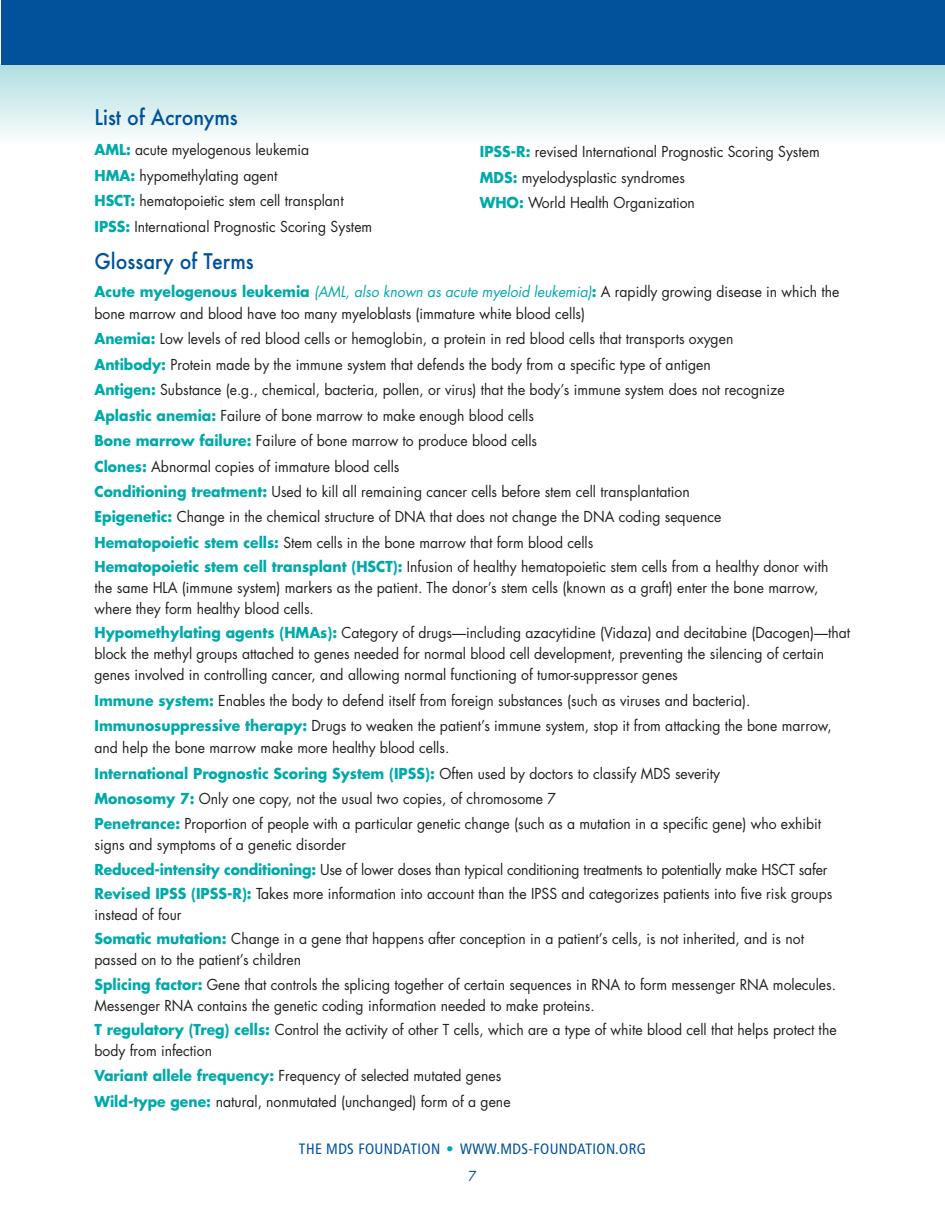
<style>
.page{position:relative;width:945px;height:1215px;background:#fff}
.page>*{position:absolute;margin:0;border:0;box-sizing:border-box;transform-origin:0 0}
.t1{font:500 21px "Futura";color:#01529b;scale:.93 1}
.t2{font:condensed 15px "Frutiger";letter-spacing:.025em;color:#01529b}
.t3{font:14.7px/25.3px "Futura";color:#231f20;scale:.95 1}
.t4{font:13.5px "Futura";color:#01529b}
.s1{font-weight:700;color:#00a9aa}
.s2{font-style:italic;color:#00a9aa}
.s3{color:#00a9aa}
</style>
<div class="page">
<div style="left:0;top:64px;width:945px;height:81px;background:linear-gradient(to bottom,#afdddf,#fcfefd)"></div>
<div style="left:1px;top:0;width:944px;height:64px;background:#01529b"></div>
<h1 class="t1" style="left:95px;top:106px;width:156px">List of Acronyms</h1>
<p class="t3" style="left:95px;top:138px;width:294px"><span class="s1">AML:</span> acute myelogenous leukemia<br><span class="s1">HMA:</span> hypomethylating agent<br><span class="s1">HSCT:</span> hematopoietic stem cell transplant <span class="s1">IPSS:</span> International Prognostic Scoring System</p>
<h1 class="t1" style="left:95px;top:249px;width:173px">Glossary of Terms</h1>
<p class="t3" style="left:95px;top:281px;width:786px;line-height:22.2px"><span class="s1">Acute myelogenous leukemia</span> <span class="s2">(AML, also known as acute myeloid leukemia)</span><span class="s1">:</span> A rapidly growing disease in which the bone marrow and blood have too many myeloblasts (immature white blood cells)</p>
<p class="t3" style="left:95px;top:328px;width:774px"><span class="s1">Anemia:</span> Low levels of red blood cells or hemoglobin, a protein in red blood cells that transports oxygen<br><span class="s1">Antibody:</span> Protein made by the immune system that defends the body from a specific type of antigen<br><span class="s1">Antigen:</span> Substance (e.g., chemical, bacteria, pollen, or virus) that the body’s immune system does not recognize <span class="s1">Aplastic anemia:</span> Failure of bone marrow to make enough blood cells<br><span class="s1">Bone marrow failure:</span> Failure of bone marrow to produce blood cells<br><span class="s1">Clones:</span> Abnormal copies of immature blood cells<br><span class="s1">Conditioning treatment:</span> Used to kill all remaining cancer cells before stem cell transplantation<br><span class="s1">Epigenetic:</span> Change in the chemical structure of DNA that does not change the DNA coding sequence <span class="s1">Hematopoietic stem cells:</span> Stem cells in the bone marrow that form blood cells<br><span class="s1">Hematopoietic stem cell transplant (HSCT):</span> Infusion of healthy hematopoietic stem cells from a healthy donor with</p>
<p class="t3" style="left:95px;top:578px;width:764px;line-height:21px">the same HLA (immune system) markers as the patient. The donor’s stem cells (known as a graft) enter the bone marrow, where they form healthy blood cells.</p>
<p class="t3" style="left:95px;top:624px;width:797px;line-height:21px"><span class="s1">Hypomethylating agents (HMAs):</span> Category of drugs—including azacytidine (Vidaza) and decitabine (Dacogen)—that block the methyl groups attached to genes needed for normal blood cell development, preventing the silencing of certain genes involved in controlling cancer, and allowing normal functioning of tumor-suppressor genes</p>
<p class="t3" style="left:95px;top:689px;width:778px"><span class="s1">Immune system:</span> Enables the body to defend itself from foreign substances (such as viruses and bacteria).<br><span class="s1">Immunosuppressive therapy:</span> Drugs to weaken the patient’s immune system, stop it from attacking the bone marrow,</p>
<p class="t3" style="left:95px;top:737px;width:767px">and help the bone marrow make more healthy blood cells.<br><span class="s1">International Prognostic Scoring System (IPSS):</span> Often used by doctors to classify MDS severity<br><span class="s1">Monosomy 7:</span> Only one copy, not the usual two copies, of chromosome 7<br><span class="s1">Penetrance:</span> Proportion of people with a particular genetic change (such as a mutation in a specific gene) who exhibit</p>
<p class="t3" style="left:95px;top:833px;width:778px;line-height:24.9px">signs and symptoms of a genetic disorder<br><span class="s1">Reduced-intensity conditioning:</span> Use of lower doses than typical conditioning treatments to potentially make HSCT safer<br><span class="s1">Revised IPSS (IPSS-R):</span> Takes more information into account than the IPSS and categorizes patients into five risk groups</p>
<p class="t3" style="left:95px;top:904px;width:748px;line-height:24.3px">instead of four<br><span class="s1">Somatic mutation:</span> Change in a gene that happens after conception in a patient’s cells, is not inherited, and is not</p>
<p class="t3" style="left:95px;top:949px;width:782px;line-height:24.3px">passed on to the patient’s children<br><span class="s1">Splicing factor:</span> Gene that controls the splicing together of certain sequences in RNA to form messenger RNA molecules.</p>
<p class="t3" style="left:95px;top:994px;width:783px;line-height:24.3px">Messenger RNA contains the genetic coding information needed to make proteins.<br><span class="s1">T regulatory (Treg) cells:</span> Control the activity of other T cells, which are a type of white blood cell that helps protect the</p>
<p class="t3" style="left:95px;top:1039px;width:439px">body from infection<br><span class="s1">Variant allele frequency:</span> Frequency of selected mutated genes<br><span class="s1">Wild-type gene:</span> natural, nonmutated (unchanged) form of a gene</p>
<p class="t3" style="left:480px;top:140px;width:359px"><span class="s1">IPSS-R:</span> revised International Prognostic Scoring System<br><span class="s1">MDS:</span> myelodysplastic syndromes<br><span class="s1">WHO:</span> World Health Organization</p>
<p class="t2" style="left:299px;top:1143px;width:349px">THE MDS FOUNDATION <span class="s3">•</span> WWW.MDS-FOUNDATION.ORG</p>
<p class="t4" style="left:468px;top:1170px;width:10px">7</p>
</div>
